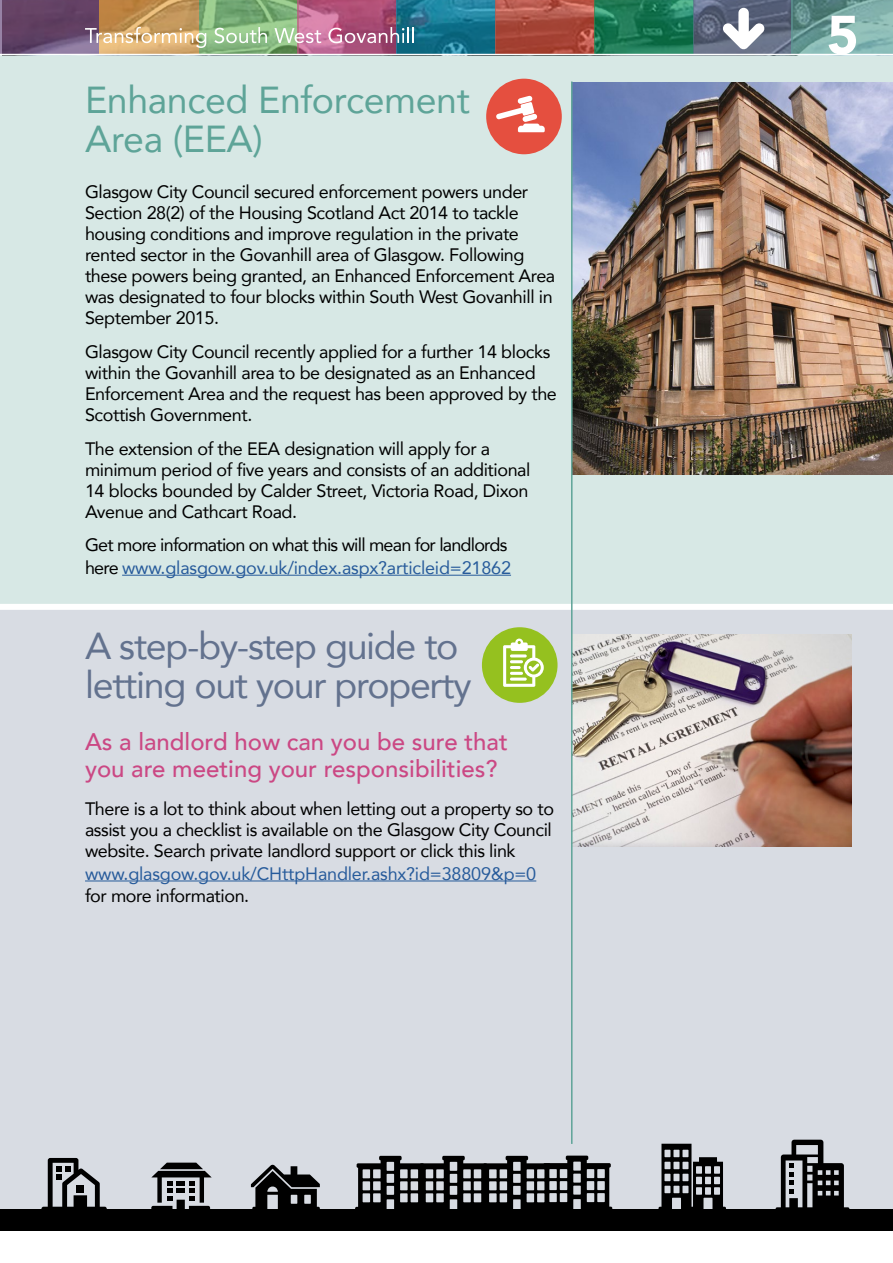
<style>
.page{position:relative;width:893px;height:1263px;background:#fff}
.page>*{position:absolute;margin:0;border:0;box-sizing:border-box;transform-origin:0 0}
.Body_Text{font:900 54px "Avenir";color:#fff}
.Heading{font:37.5px/39px "Avenir";letter-spacing:-.035em;color:#63728e}
.Heading-2{font:37.5px/39px "Avenir";letter-spacing:-.01em;color:#5ea498}
.t1{font:500 24px/27px "Avenir";color:#cb4884}
.t2{font:18px/21px "Avenir";letter-spacing:-.025em;color:#000}
.t3{font:18px/22.5px "Avenir";letter-spacing:-.045em;color:#000}
.s1{color:#275b9b}
</style>
<div class="page">
<svg style="left:0;top:0;width:99px;height:54px;background:#67496c"></svg>
<svg style="left:99px;top:1px;width:100px;height:53px;background:#c59558"></svg>
<svg style="left:199px;top:1px;width:98px;height:53px;background:#7eb079"></svg>
<svg style="left:297px;top:1px;width:99px;height:53px;background:#b65c84"></svg>
<svg style="left:396px;top:1px;width:99px;height:53px;background:#197691"></svg>
<svg style="left:495px;top:1px;width:99px;height:53px;background:#ae4f41"></svg>
<svg style="left:594px;top:1px;width:99px;height:53px;background:#1e7b57"></svg>
<svg style="left:693px;top:1px;width:99px;height:53px;background:#5e697f"></svg>
<svg style="left:792px;top:1px;width:101px;height:53px;background:#77a6a2"></svg>
<div style="left:0;top:608px;width:893px;height:601px;background:#d8dce3"></div>
<div style="left:0;top:54px;width:893px;height:554px;background:#d7e8e5"></div>
<hr style="left:122px;top:575px;width:389px;height:1px;background:#275b9b">
<hr style="left:85px;top:880px;width:451px;height:1px;background:#275b9b">
<hr style="left:0;top:54px;width:893px;height:1px;background:#fff">
<div style="left:0;top:604px;width:893px;height:6px;background:#fff"></div>
<div style="left:486px;top:79px;width:76px;height:75px;background:#e54f3f;border-radius:50%"></div>
<svg style="left:496px;top:96px;width:49px;height:36px"></svg>
<div style="left:0;top:1210px;width:893px;height:21px;background:#000"></div>
<svg style="left:776px;top:1140px;width:73px;height:70px"></svg>
<svg style="left:150px;top:1162px;width:62px;height:48px"></svg>
<svg style="left:41px;top:1158px;width:66px;height:52px"></svg>
<svg style="left:658px;top:1144px;width:68px;height:66px"></svg>
<svg style="left:251px;top:1164px;width:69px;height:46px"></svg>
<svg style="left:355px;top:1155px;width:257px;height:55px"></svg>
<svg style="left:722px;top:8px;width:43px;height:42px"></svg>
<img style="left:573px;top:83px;width:319px;height:391px">
<div style="left:482px;top:627px;width:75px;height:76px;background:#95c11f;border-radius:50%"></div>
<svg style="left:503px;top:638px;width:41px;height:49px"></svg>
<img style="left:573px;top:634px;width:279px;height:212px">
<hr style="left:571px;top:81px;width:2px;height:1063px;background:#5ea498">
<svg style="left:85px;top:27px;width:121px;height:21px;background:#d4b58d"></svg>
<svg style="left:214px;top:27px;width:53px;height:16px"></svg>
<svg style="left:274px;top:28px;width:47px;height:15px"></svg>
<svg style="left:328px;top:27px;width:86px;height:16px"></svg>
<p class="Heading-2" style="left:85px;top:79px;width:386px">Enhanced Enforcement<br>Area (EEA)</p>
<p class="t2" style="left:85px;top:181px;width:472px">Glasgow City Council secured enforcement powers under Section 28(2) of the Housing Scotland Act 2014 to tackle housing conditions and improve regulation in the private rented sector in the Govanhill area of Glasgow. Following these powers being granted, an Enhanced Enforcement Area was designated to four blocks within South West Govanhill in September 2015.</p>
<p class="t2" style="left:85px;top:340px;width:473px">Glasgow City Council recently applied for a further 14 blocks within the Govanhill area to be designated as an Enhanced Enforcement Area and the request has been approved by the Scottish Government.</p>
<p class="t2" style="left:85px;top:437px;width:447px">The extension of the EEA designation will apply for a minimum period of five years and consists of an additional 14 blocks bounded by Calder Street, Victoria Road, Dixon Avenue and Cathcart Road.</p>
<p class="t3" style="left:85px;top:533px;width:427px">Get more information on what this will mean for landlords here <span class="s1">www.glasgow.gov.uk/index.aspx?articleid=21862</span></p>
<p class="Heading" style="left:85px;top:625px;width:388px">A step-by-step guide to letting out your property</p>
<p class="t1" style="left:85px;top:727px;width:424px">As a landlord how can you be sure that you are meeting your responsibilities?</p>
<p class="t2" style="left:85px;top:797px;width:470px;line-height:21.8px">There is a lot to think about when letting out a property so to assist you a checklist is available on the Glasgow City Council website. Search private landlord support or click this link <span class="s1">www.glasgow.gov.uk/CHttpHandler.ashx?id=38809&amp;p=0 </span>for more information.</p>
<p class="Body_Text" style="left:827px;top:-11px;width:33px">5</p>
</div>
